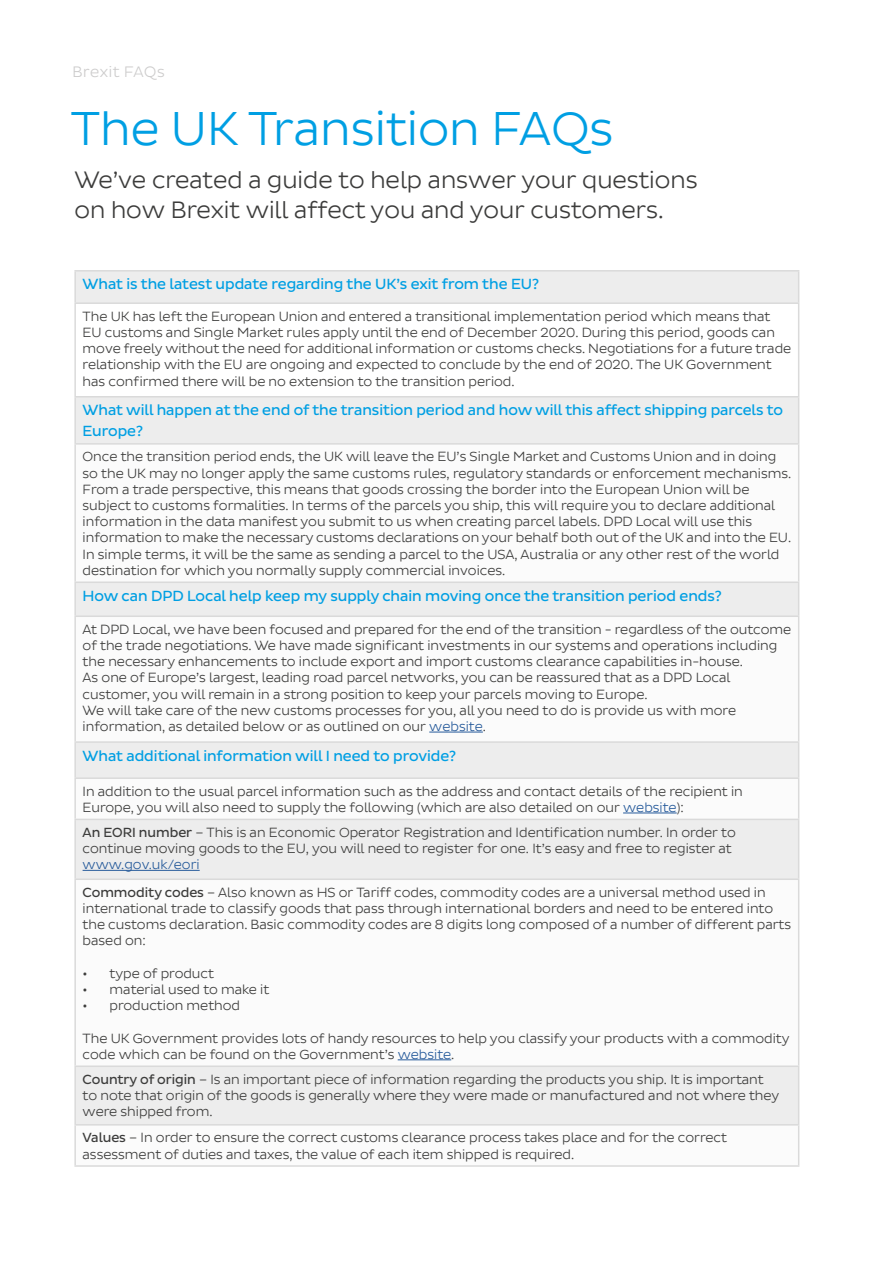
<style>
.page{position:relative;width:893px;height:1263px;background:#fff}
.page>*{position:absolute;margin:0;border:0;box-sizing:border-box;transform-origin:0 0}
.t1{font:48px "Pluto Sans DPD Light";color:#009fe3}
.t2{font:24px/30px "Pluto Sans DPD Light";color:#3c3c3b}
.t3{font:300 15.45px "Pluto Sans";letter-spacing:-.005em;color:#cdcccc}
.t4{font:15px/21px "Pluto Sans DPD Regular";color:#009fe3}
.t5{font:13.5px/16.2px "Pluto Sans DPD Light";color:#3c3c3b}
.s1{color:#275b9b}
.s2{font-family:"Pluto Sans DPD Regular"}
</style>
<div class="page">
<svg style="left:76px;top:272px;width:722px;height:171px"></svg>
<svg style="left:76px;top:583px;width:722px;height:543px"></svg>
<hr style="left:74px;top:270px;width:725px;height:2px;background:#dadada">
<hr style="left:74px;top:272px;width:2px;height:30px;background:#dadada">
<hr style="left:798px;top:272px;width:1px;height:30px;background:#dadada">
<hr style="left:74px;top:302px;width:725px;height:2px;background:#dadada">
<hr style="left:74px;top:304px;width:2px;height:92px;background:#dadada">
<hr style="left:798px;top:304px;width:1px;height:92px;background:#dadada">
<hr style="left:74px;top:396px;width:725px;height:1px;background:#dadada">
<hr style="left:74px;top:397px;width:2px;height:46px;background:#dadada">
<hr style="left:798px;top:397px;width:1px;height:46px;background:#dadada">
<hr style="left:74px;top:443px;width:725px;height:2px;background:#dadada">
<hr style="left:74px;top:445px;width:2px;height:136px;background:#dadada">
<hr style="left:798px;top:445px;width:1px;height:136px;background:#dadada">
<hr style="left:74px;top:581px;width:725px;height:2px;background:#dadada">
<hr style="left:74px;top:583px;width:2px;height:32px;background:#dadada">
<hr style="left:798px;top:583px;width:1px;height:32px;background:#dadada">
<hr style="left:74px;top:615px;width:725px;height:2px;background:#dadada">
<hr style="left:74px;top:617px;width:2px;height:124px;background:#dadada">
<hr style="left:798px;top:617px;width:1px;height:124px;background:#dadada">
<hr style="left:74px;top:741px;width:725px;height:2px;background:#dadada">
<hr style="left:74px;top:743px;width:2px;height:34px;background:#dadada">
<hr style="left:798px;top:743px;width:1px;height:34px;background:#dadada">
<hr style="left:74px;top:777px;width:725px;height:2px;background:#dadada">
<hr style="left:74px;top:779px;width:2px;height:40px;background:#dadada">
<hr style="left:798px;top:779px;width:1px;height:40px;background:#dadada">
<hr style="left:74px;top:819px;width:725px;height:1px;background:#dadada">
<hr style="left:74px;top:820px;width:2px;height:58px;background:#dadada">
<hr style="left:798px;top:820px;width:1px;height:58px;background:#dadada">
<hr style="left:74px;top:878px;width:725px;height:2px;background:#dadada">
<hr style="left:74px;top:880px;width:2px;height:185px;background:#dadada">
<hr style="left:798px;top:880px;width:1px;height:185px;background:#dadada">
<hr style="left:74px;top:1065px;width:725px;height:2px;background:#dadada">
<hr style="left:74px;top:1067px;width:2px;height:57px;background:#dadada">
<hr style="left:798px;top:1067px;width:1px;height:57px;background:#dadada">
<hr style="left:74px;top:1124px;width:725px;height:1px;background:#dadada">
<hr style="left:74px;top:1125px;width:2px;height:40px;background:#dadada">
<hr style="left:798px;top:1125px;width:1px;height:40px;background:#dadada">
<hr style="left:74px;top:1165px;width:725px;height:2px;background:#dadada">
<hr style="left:429px;top:732px;width:54px;height:1px;background:#275b9b">
<hr style="left:623px;top:813px;width:54px;height:1px;background:#275b9b">
<hr style="left:83px;top:870px;width:117px;height:1px;background:#275b9b">
<hr style="left:398px;top:1059px;width:53px;height:1px;background:#275b9b">
<p class="t3" style="left:72px;top:63px;width:94px">Brexit FAQs</p>
<h1 class="t1" style="left:71px;top:101px;width:544px">The UK Transition FAQs</h1>
<h2 class="t2" style="left:74px;top:165px;width:625px">We’ve created a guide to help answer your questions on how Brexit will affect you and your customers.</h2>
<p class="t4" style="left:83px;top:274px;width:458px">What is the latest update regarding the UK’s exit from the EU?</p>
<p class="t5" style="left:83px;top:308px;width:710px">The UK has left the European Union and entered a transitional implementation period which means that EU customs and Single Market rules apply until the end of December 2020. During this period, goods can move freely without the need for additional information or customs checks. Negotiations for a future trade relationship with the EU are ongoing and expected to conclude by the end of 2020. The UK Government has confirmed there will be no extension to the transition period.</p>
<p class="t4" style="left:83px;top:400px;width:702px">What will happen at the end of the transition period and how will this affect shipping parcels to<br>Europe?</p>
<p class="t5" style="left:83px;top:449px;width:710px">Once the transition period ends, the UK will leave the EU’s Single Market and Customs Union and in doing so the UK may no longer apply the same customs rules, regulatory standards or enforcement mechanisms.<br>From a trade perspective, this means that goods crossing the border into the European Union will be subject to customs formalities. In terms of the parcels you ship, this will require you to declare additional information in the data manifest you submit to us when creating parcel labels. DPD Local will use this information to make the necessary customs declarations on your behalf both out of the UK and into the EU.<br>In simple terms, it will be the same as sending a parcel to the USA, Australia or any other rest of the world destination for which you normally supply commercial invoices.</p>
<p class="t4" style="left:83px;top:586px;width:641px">How can DPD Local help keep my supply chain moving once the transition period ends?</p>
<p class="t5" style="left:83px;top:621px;width:710px">At DPD Local, we have been focused and prepared for the end of the transition - regardless of the outcome of the trade negotiations. We have made significant investments in our systems and operations including the necessary enhancements to include export and import customs clearance capabilities in-house.<br>As one of Europe’s largest, leading road parcel networks, you can be reassured that as a DPD Local customer, you will remain in a strong position to keep your parcels moving to Europe.<br>We will take care of the new customs processes for you, all you need to do is provide us with more information, as detailed below or as outlined on our <span class="s1">website</span>.</p>
<p class="t4" style="left:83px;top:745px;width:375px">What additional information will I need to provide?</p>
<p class="t5" style="left:83px;top:783px;width:662px">In addition to the usual parcel information such as the address and contact details of the recipient in<br>Europe, you will also need to supply the following (which are also detailed on our <span class="s1">website</span>):</p>
<p class="t5" style="left:83px;top:824px;width:655px"><span class="s2">An EORI number</span> – This is an Economic Operator Registration and Identification number. In order to continue moving goods to the EU, you will need to register for one. It’s easy and free to register at</p>
<p class="t5" style="left:83px;top:851px;width:685px;line-height:27.5px"><span class="s1">www.gov.uk/eori<br></span><span class="s2">Commodity codes</span> – Also known as HS or Tariff codes, commodity codes are a universal method used in</p>
<p class="t5" style="left:83px;top:900px;width:710px">international trade to classify goods that pass through international borders and need to be entered into the customs declaration. Basic commodity codes are 8 digits long composed of a number of different parts based on:</p>
<p class="t5" style="left:83px;top:965px;width:133px">• type of product</p>
<p class="t5" style="left:83px;top:981px;width:188px">• material used to make it</p>
<p class="t5" style="left:83px;top:998px;width:159px">• production method</p>
<p class="t5" style="left:83px;top:1030px;width:708px">The UK Government provides lots of handy resources to help you classify your products with a commodity code which can be found on the Government’s <span class="s1">website</span>.</p>
<p class="t5" style="left:83px;top:1071px;width:698px"><span class="s2">Country of origin</span> – Is an important piece of information regarding the products you ship. It is important to note that origin of the goods is generally where they were made or manufactured and not where they were shipped from.</p>
<p class="t5" style="left:83px;top:1130px;width:646px"><span class="s2">Values</span> – In order to ensure the correct customs clearance process takes place and for the correct assessment of duties and taxes, the value of each item shipped is required.</p>
</div>
